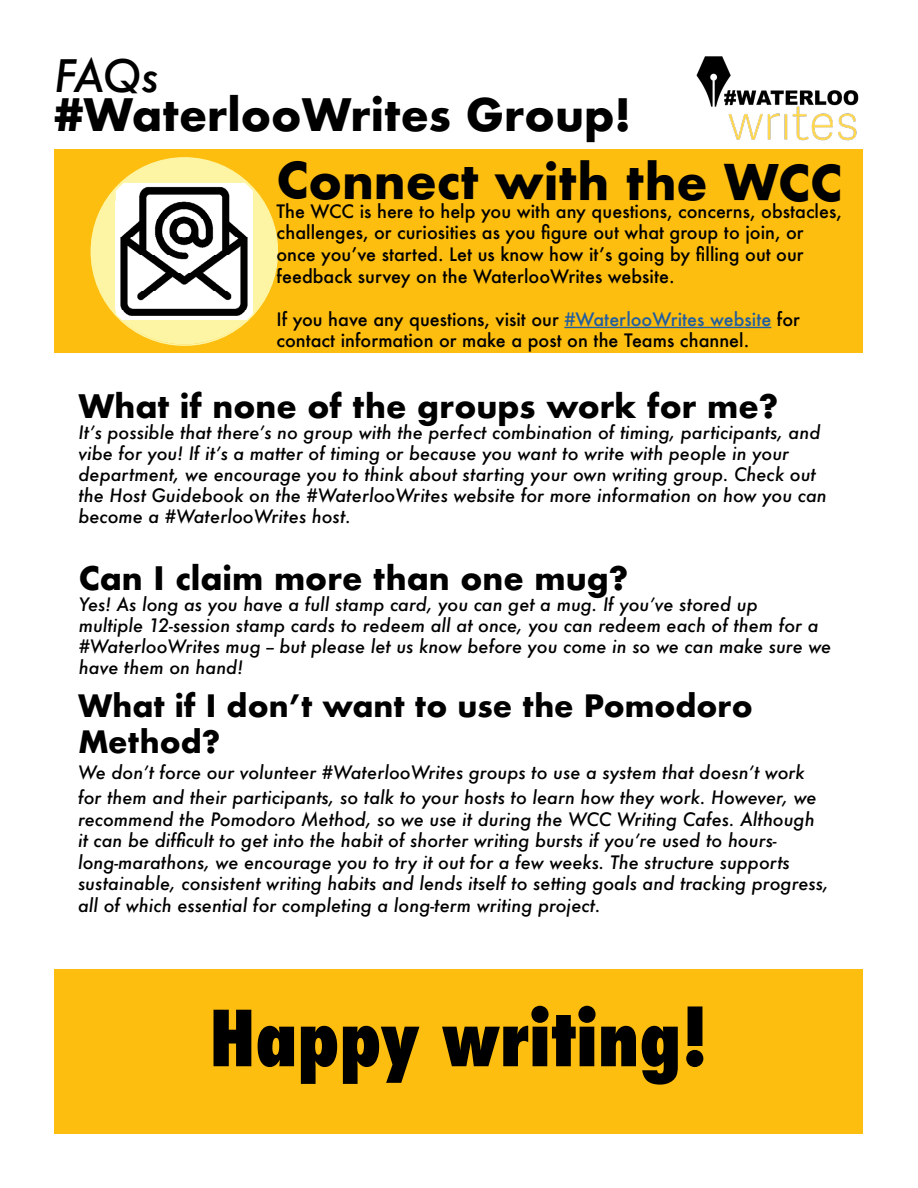
<style>
.page{position:relative;width:918px;height:1188px;background:#fff}
.page>*{position:absolute;margin:0;border:0;box-sizing:border-box;transform-origin:0 0}
.t1{font:800 condensed 75px "Futura";color:#000}
.t2{font:700 48px "Futura";letter-spacing:-.005em;color:#000}
.t3{font:700 43.5px "Futura";color:#000}
.t4{font:italic 500 43.5px "Futura";color:#000}
.t5{font:700 31.5px "Futura";color:#000}
.t6{font:700 30px/36px "Futura";color:#000}
.t7{font:italic 500 18px/21px "Futura";color:#000}
.t8{font:500 18px/21.6px "Futura";color:#000}
.s1{color:#215e9e}
</style>
<div class="page">
<div style="left:55px;top:969px;width:808px;height:164px;background:#febe10"></div>
<div style="left:54px;top:149px;width:808px;height:204px;background:#febe10"></div>
<div style="left:91px;top:158px;width:186px;height:186px;background:#fdf5a3;border-radius:50%"></div>
<img style="left:116px;top:183px;width:137px;height:137px">
<hr style="left:564px;top:327px;width:207px;height:1px;background:#215e9e">
<img style="left:696px;top:56px;width:163px;height:85px">
<h3 class="t4" style="left:54px;top:46px;width:106px">FAQs</h3>
<h3 class="t3" style="left:54px;top:83px;width:579px">#WaterlooWrites Group!</h3>
<h2 class="t2" style="left:276px;top:147px;width:568px">Connect with the WCC</h2>
<p class="t8" style="left:276px;top:200px;width:567px">The WCC is here to help you with any questions, concerns, obstacles, challenges, or curiosities as you figure out what group to join, or once you’ve started. Let us know how it’s going by filling out our feedback survey on the WaterlooWrites website.</p>
<p class="t8" style="left:276px;top:308px;width:525px">If you have any questions, visit our <span class="s1">#WaterlooWrites website</span> for contact information or make a post on the Teams channel.</p>
<h3 class="t5" style="left:78px;top:383px;width:701px">What if none of the groups work for me?</h3>
<p class="t7" style="left:78px;top:421px;width:750px">It’s possible that there’s no group with the perfect combination of timing, participants, and vibe for you! If it’s a matter of timing or because you want to write with people in your department, we encourage you to think about starting your own writing group. Check out the Host Guidebook on the #WaterlooWrites website for more information on how you can become a #WaterlooWrites host.</p>
<h3 class="t5" style="left:79px;top:556px;width:551px">Can I claim more than one mug?</h3>
<p class="t7" style="left:79px;top:594px;width:754px">Yes! As long as you have a full stamp card, you can get a mug. If you’ve stored up<br>multiple 12-session stamp cards to redeem all at once, you can redeem each of them for a #WaterlooWrites mug -- but please let us know before you come in so we can make sure we have them on hand!</p>
<h3 class="t6" style="left:78px;top:688px;width:676px">What if I don’t want to use the Pomodoro<br>Method?</h3>
<p class="t7" style="left:78px;top:759px;width:740px;line-height:25.5px">We don’t force our volunteer #WaterlooWrites groups to use a system that doesn’t work for them and their participants, so talk to your hosts to learn how they work. However, we</p>
<p class="t7" style="left:78px;top:808px;width:752px;line-height:21.6px">recommend the Pomodoro Method, so we use it during the WCC Writing Cafes. Although it can be difficult to get into the habit of shorter writing bursts if you’re used to hours&shy;long-marathons, we encourage you to try it out for a few weeks. The structure supports sustainable, consistent writing habits and lends itself to setting goals and tracking progress, all of which essential for completing a long-term writing project.</p>
<h1 class="t1" style="left:210px;top:987px;width:500px">Happy writing!</h1>
</div>
